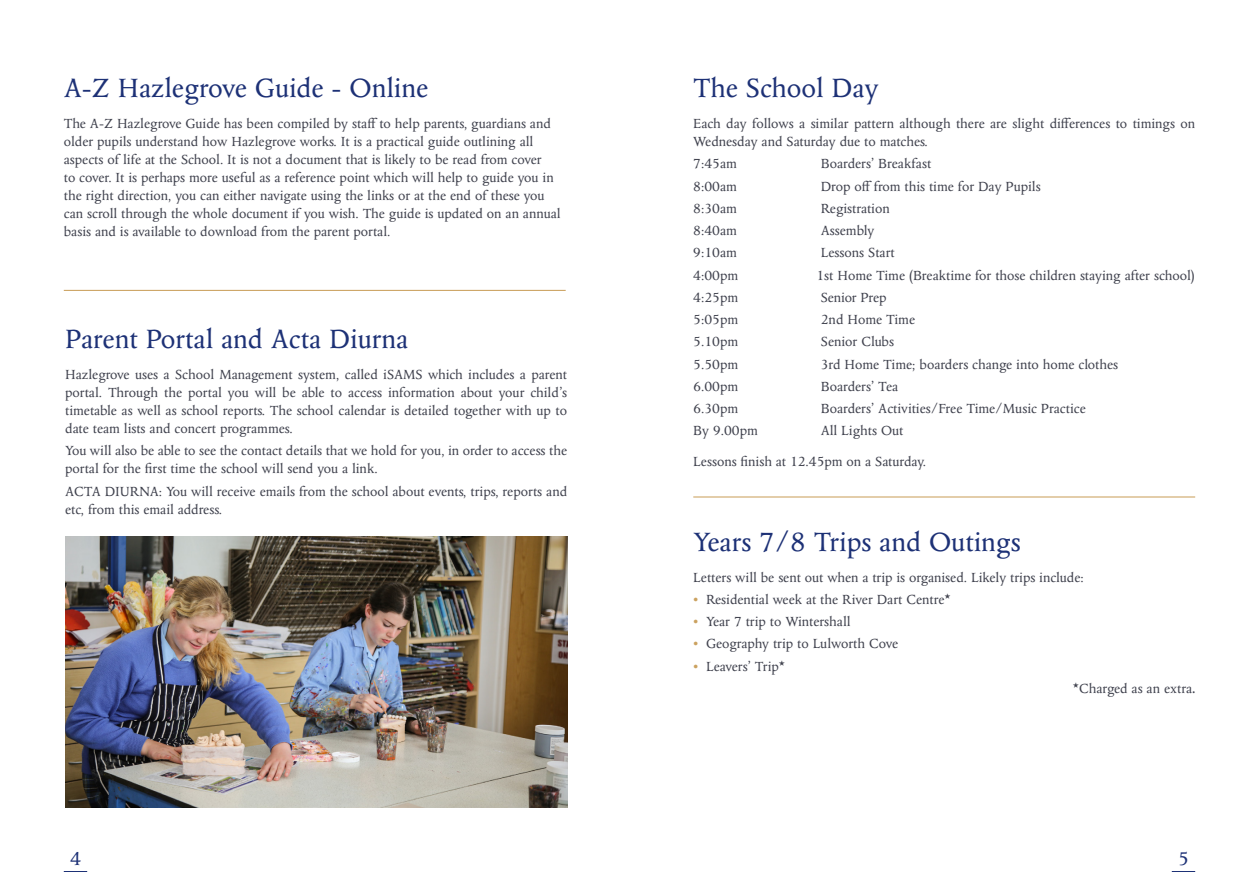
<style>
.page{position:relative;width:1259px;height:893px;background:#fff}
.page>*{position:absolute;margin:0;border:0;box-sizing:border-box;transform-origin:0 0}
.t1{font:30px "Columbus MT Std";color:#1d3176}
.t2{font:21px "Columbus MT Std";color:#1d3176}
.t3{font:15px/18px "Columbus MT Std";color:#40424e}
.s1{color:#cba260}
.s2{font-family:"Myriad Pro"}
</style>
<div class="page">
<svg style="left:64px;top:871px;width:23px;height:1px"></svg>
<svg style="left:1171px;top:871px;width:24px;height:1px"></svg>
<hr style="left:693px;top:496px;width:502px;height:1px;background:#cba260">
<hr style="left:64px;top:290px;width:502px;height:1px;background:#cba260">
<img style="left:65px;top:536px;width:502px;height:272px">
<h1 class="t1" style="left:64px;top:72px;width:366px">A-Z Hazlegrove Guide - Online</h1>
<p class="t3" style="left:64px;top:115px;width:498px">The A-Z Hazlegrove Guide has been compiled by staff to help parents, guardians and older pupils understand how Hazlegrove works. It is a practical guide outlining all aspects of life at the School. It is not a document that is likely to be read from cover<br>to cover. It is perhaps more useful as a reference point which will help to guide you in the right direction, you can either navigate using the links or at the end of these you can scroll through the whole document if you wish. The guide is updated on an annual basis and is available to download from the parent portal.</p>
<h1 class="t1" style="left:65px;top:323px;width:345px">Parent Portal and Acta Diurna</h1>
<p class="t3" style="left:65px;top:366px;width:503px;text-align:justify">Hazlegrove uses a School Management system, called iSAMS which includes a parent portal. Through the portal you will be able to access information about your child’s timetable as well as school reports. The school calendar is detailed together with up to date team lists and concert programmes.</p>
<p class="t3" style="left:65px;top:442px;width:503px">You will also be able to see the contact details that we hold for you, in order to access the portal for the first time the school will send you a link.</p>
<p class="t3" style="left:65px;top:482px;width:503px">ACTA DIURNA: You will receive emails from the school about events, trips, reports and etc, from this email address.</p>
<h1 class="t1" style="left:693px;top:72px;width:187px">The School Day</h1>
<p class="t3" style="left:693px;top:115px;width:503px">Each day follows a similar pattern although there are slight differences to timings on<br>Wednesday and Saturday due to matches.</p>
<p class="t3" style="left:693px;top:155px;width:45px">7:45am</p>
<p class="t3" style="left:821px;top:155px;width:112px">Boarders’ Breakfast</p>
<p class="t3" style="left:693px;top:177px;width:45px">8:00am</p>
<p class="t3" style="left:821px;top:177px;width:221px">Drop off from this time for Day Pupils</p>
<p class="t3" style="left:693px;top:200px;width:45px">8:30am</p>
<p class="t3" style="left:821px;top:200px;width:70px">Registration</p>
<p class="t3" style="left:693px;top:222px;width:45px">8:40am</p>
<p class="t3" style="left:821px;top:222px;width:55px">Assembly</p>
<p class="t3" style="left:693px;top:244px;width:45px">9:10am</p>
<p class="t3" style="left:821px;top:244px;width:75px">Lessons Start</p>
<p class="t3" style="left:693px;top:266px;width:46px">4:00pm</p>
<p class="t3" style="left:816px;top:266px;width:380px">1st Home Time (Breaktime for those children staying after school)</p>
<p class="t3" style="left:693px;top:289px;width:46px">4:25pm</p>
<p class="t3" style="left:821px;top:289px;width:67px">Senior Prep</p>
<p class="t3" style="left:693px;top:311px;width:46px">5:05pm</p>
<p class="t3" style="left:821px;top:311px;width:96px">2nd Home Time</p>
<p class="t3" style="left:693px;top:333px;width:46px">5.10pm</p>
<p class="t3" style="left:821px;top:333px;width:75px">Senior Clubs</p>
<p class="t3" style="left:693px;top:355px;width:46px">5.50pm</p>
<p class="t3" style="left:821px;top:355px;width:299px">3rd Home Time; boarders change into home clothes</p>
<p class="t3" style="left:693px;top:378px;width:46px">6.00pm</p>
<p class="t3" style="left:821px;top:378px;width:79px">Boarders’ Tea</p>
<p class="t3" style="left:693px;top:400px;width:46px">6.30pm</p>
<p class="t3" style="left:821px;top:400px;width:267px">Boarders’ Activities/Free Time/Music Practice</p>
<p class="t3" style="left:693px;top:422px;width:66px">By 9.00pm</p>
<p class="t3" style="left:693px;top:416px;width:234px;line-height:30.8px;text-indent:128px">All Lights Out<br>Lessons finish at 12.45pm on a Saturday.</p>
<h1 class="t1" style="left:693px;top:526px;width:329px">Years 7/8 Trips and Outings</h1>
<p class="t3" style="left:693px;top:568px;width:392px">Letters will be sent out when a trip is organised. Likely trips include:</p>
<p class="t3" style="left:693px;top:591px;width:259px"><span class="s1">•</span> Residential week at the River Dart Centre*</p>
<p class="t3" style="left:693px;top:613px;width:159px"><span class="s1">•</span> Year 7 trip to Wintershall</p>
<p class="t3" style="left:693px;top:635px;width:206px"><span class="s1">•</span> Geography trip to Lulworth Cove</p>
<p class="t3" style="left:693px;top:657px;width:93px"><span class="s1">•</span> Leavers’ Trip*</p>
<p class="t3" style="left:1072px;top:680px;width:124px">*Charged as an extra<span class="s2">.</span></p>
<h2 class="t2" style="left:70px;top:847px;width:12px">4</h2>
<h2 class="t2" style="left:1178px;top:847px;width:12px">5</h2>
</div>
